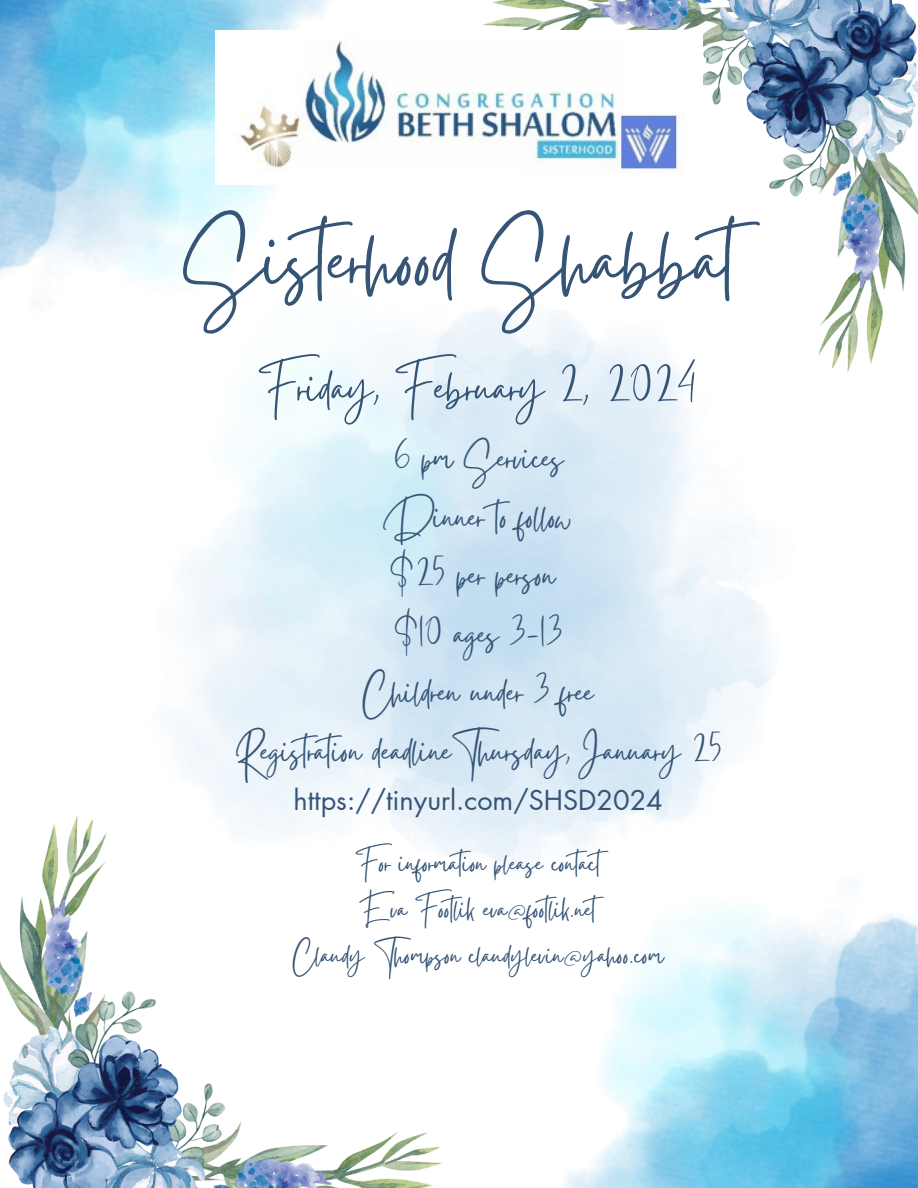
<style>
.page{position:relative;width:918px;height:1188px;background:#fff}
.page>*{position:absolute;margin:0;border:0;box-sizing:border-box;transform-origin:0 0}
.t1{font:101.1px "Gistesy";color:#355476}
.t2{font:55.5px "Gistesy";color:#355476}
.t3{font:42px "Gistesy";color:#355476}
.t4{font:33px "Gistesy";color:#355476}
.t5{font:27px "Futura LT Pro";color:#355476}
</style>
<div class="page">
<img style="left:483px;top:0;width:435px;height:373px">
<img style="left:0;top:815px;width:443px;height:373px">
<img style="left:0;top:0;width:407px;height:373px">
<img style="left:483px;top:815px;width:435px;height:373px">
<img style="left:215px;top:30px;width:487px;height:154px">
<p class="t1" style="left:183px;top:190px;width:607px">Sisterhood Shabbat</p>
<p class="t2" style="left:259px;top:349px;width:439px">Friday, February 2, 2024</p>
<p class="t3" style="left:393px;top:429px;width:171px">6 pm Services</p>
<p class="t3" style="left:384px;top:488px;width:189px">Dinner to follow</p>
<p class="t3" style="left:391px;top:546px;width:166px">$25 per person</p>
<p class="t3" style="left:395px;top:605px;width:168px">$10 ages 3-13</p>
<p class="t3" style="left:363px;top:663px;width:232px">Children under 3 free</p>
<p class="t3" style="left:234px;top:722px;width:489px">Registration deadlineThursday, January 25</p>
<p class="t5" style="left:294px;top:788px;width:371px">https://tinyurl.com/SHSD2024</p>
<p class="t4" style="left:356px;top:840px;width:263px">For information please contact</p>
<p class="t4" style="left:361px;top:886px;width:254px">Eva Footlik eva@footlik.net</p>
<p class="t4" style="left:293px;top:933px;width:372px">Claudy Thompson claudylevin@yahoo.com</p>
</div>
